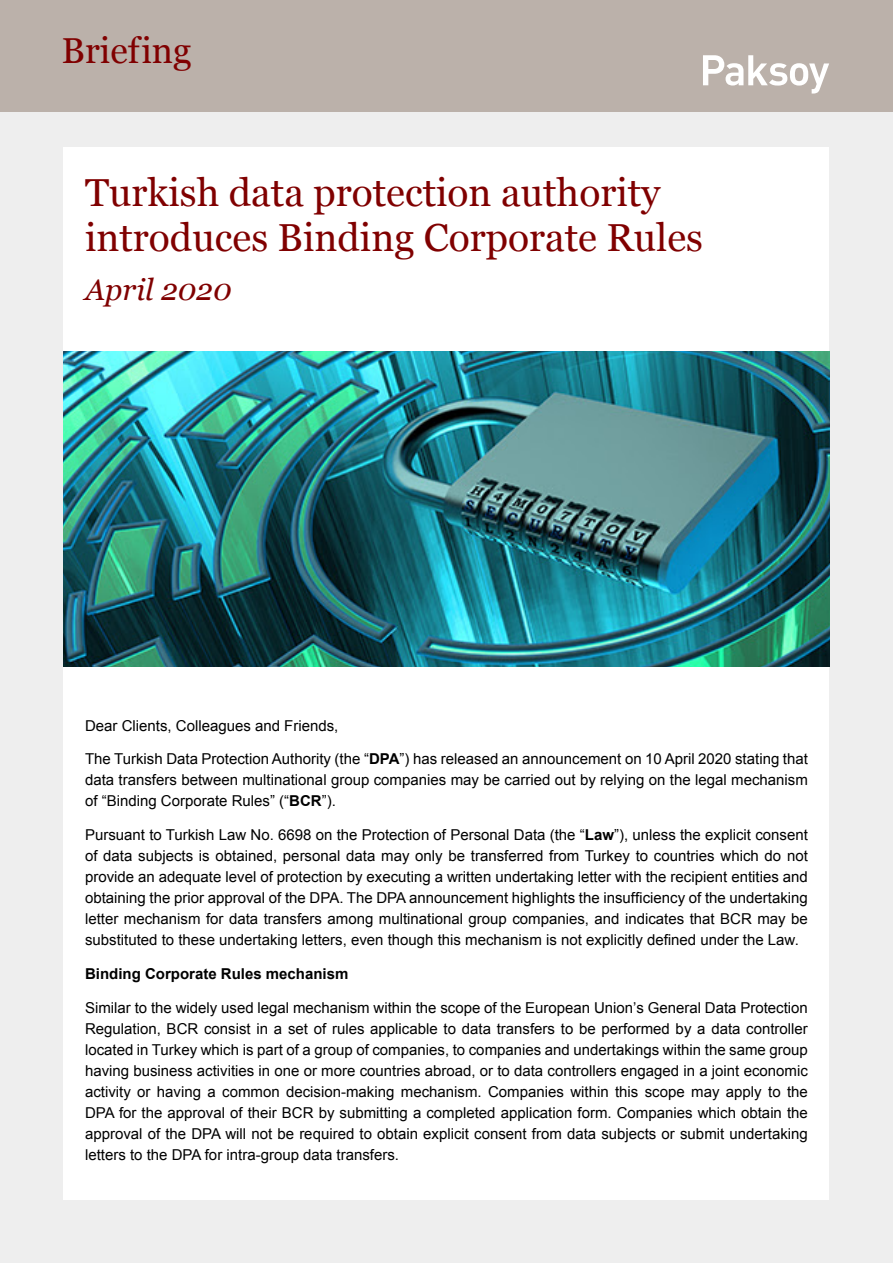
<style>
.page{position:relative;width:893px;height:1263px;background:#eee}
.page>*{position:absolute;margin:0;border:0;box-sizing:border-box;transform-origin:0 0}
.t1{font:39px/45px "Georgia";color:#800000}
.t2{font:36px "Georgia";color:#800000}
.t3{font:italic 30px "Georgia";color:#800000}
.t4{font:15px/21px "Arial";color:#000;text-align:justify}
.t5{font:700 15px "Arial";color:#000}
.s1{font-weight:700}
</style>
<div class="page">
<div style="left:0;top:0;width:893px;height:112px;background:#bbb1aa"></div>
<div style="left:64px;top:147px;width:765px;height:1052px;background:#fff"></div>
<svg style="left:703px;top:55px;width:126px;height:39px"></svg>
<img style="left:64px;top:352px;width:765px;height:314px">
<h2 class="t2" style="left:62px;top:25px;width:131px">Briefing</h2>
<h1 class="t1" style="left:85px;top:168px;width:619px">Turkish data protection authority introduces Binding Corporate Rules</h1>
<h3 class="t3" style="left:85px;top:268px;width:148px">April 2020</h3>
<p class="t4" style="left:85px;top:715px;width:255px">Dear Clients, Colleagues and Friends,</p>
<p class="t4" style="left:85px;top:749px;width:724px">The Turkish Data Protection Authority (the “<span class="s1">DPA</span>”) has released an announcement on 10 April 2020 stating that data transfers between multinational group companies may be carried out by relying on the legal mechanism of “Binding Corporate Rules” (“<span class="s1">BCR</span>”).</p>
<p class="t4" style="left:85px;top:824px;width:724px">Pursuant to Turkish Law No. 6698 on the Protection of Personal Data (the “<span class="s1">Law</span>”), unless the explicit consent of data subjects is obtained, personal data may only be transferred from Turkey to countries which do not provide an adequate level of protection by executing a written undertaking letter with the recipient entities and obtaining the prior approval of the DPA. The DPA announcement highlights the insufficiency of the undertaking letter mechanism for data transfers among multinational group companies, and indicates that BCR may be substituted to these undertaking letters, even though this mechanism is not explicitly defined under the Law.</p>
<p class="t5" style="left:85px;top:964px;width:265px">Binding Corporate Rules mechanism</p>
<p class="t4" style="left:85px;top:997px;width:724px">Similar to the widely used legal mechanism within the scope of the European Union’s General Data Protection Regulation, BCR consist in a set of rules applicable to data transfers to be performed by a data controller located in Turkey which is part of a group of companies, to companies and undertakings within the same group having business activities in one or more countries abroad, or to data controllers engaged in a joint economic activity or having a common decision-making mechanism. Companies within this scope may apply to the DPA for the approval of their BCR by submitting a completed application form. Companies which obtain the approval of the DPA will not be required to obtain explicit consent from data subjects or submit undertaking letters to the DPA for intra-group data transfers.</p>
</div>
